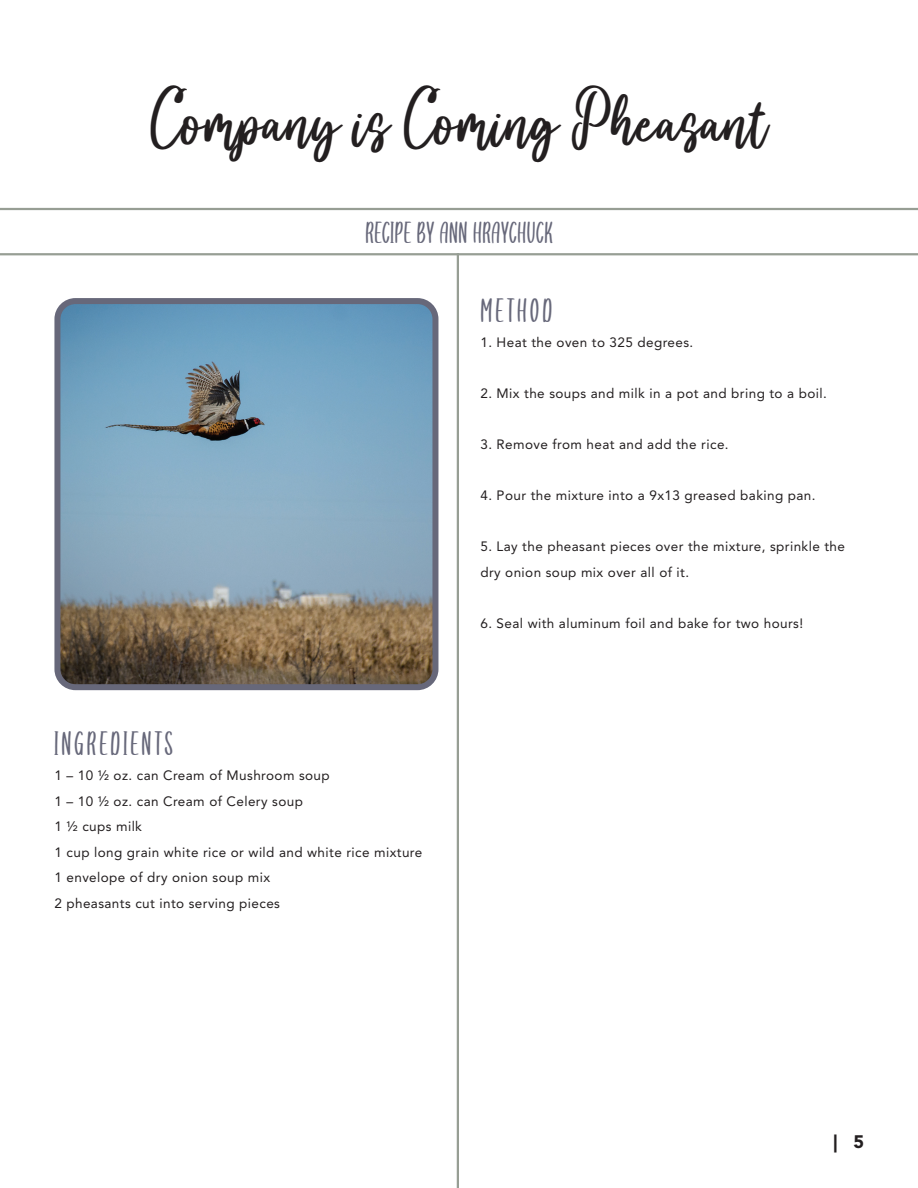
<style>
.page{position:relative;width:918px;height:1188px;background:#fff}
.page>*{position:absolute;margin:0;border:0;box-sizing:border-box;transform-origin:0 0}
.t1{font:39.9px "youaremyeverythinkscriptfo";color:#231f20}
.t2{font:900 18px "Avenir LT Std";color:#231f20}
.t3{font:15px "youaremyeverythinkdisplayf";letter-spacing:.2em;color:#67687a}
.t4{font:13.5px/25.5px "Avenir LT Std";letter-spacing:.03em;color:#231f20}
.t5{font:13.5px "youaremyeverythinkdisplayf";letter-spacing:.04em;color:#67687a}
</style>
<div class="page">
<img style="left:61px;top:305px;width:370px;height:378px">
<div style="left:54px;top:298px;width:384px;height:392px;border:6px solid #67687a;border-radius:18px"></div>
<hr style="left:0;top:208px;width:918px;height:2px;background:#979e94">
<hr style="left:0;top:253px;width:918px;height:2px;background:#979e94">
<hr style="left:457px;top:253px;width:2px;height:935px;background:#979e94">
<h1 class="t1" style="left:151px;top:104px;width:618px">Company is Coming Pheasant</h1>
<p class="t5" style="left:366px;top:230px;width:189px">RECIPE BY ANN HRAYCHUCK</p>
<p class="t3" style="left:480px;top:308px;width:73px">METHOD</p>
<p class="t4" style="left:480px;top:330px;width:214px">1. Heat the oven to 325 degrees.</p>
<p class="t4" style="left:480px;top:381px;width:348px">2. Mix the soups and milk in a pot and bring to a boil.</p>
<p class="t4" style="left:480px;top:432px;width:250px">3. Remove from heat and add the rice.</p>
<p class="t3" style="left:54px;top:741px;width:120px">INGREDIENTS</p>
<p class="t4" style="left:54px;top:763px;width:369px">1 – 10 ½ oz. can Cream of Mushroom soup<br>1 – 10 ½ oz. can Cream of Celery soup<br>1 ½ cups milk<br>1 cup long grain white rice or wild and white rice mixture 1 envelope of dry onion soup mix<br>2 pheasants cut into serving pieces</p>
<p class="t4" style="left:480px;top:483px;width:337px">4. Pour the mixture into a 9x13 greased baking pan.</p>
<p class="t4" style="left:480px;top:534px;width:366px">5. Lay the pheasant pieces over the mixture, sprinkle the dry onion soup mix over all of it.</p>
<p class="t4" style="left:480px;top:610px;width:324px">6. Seal with aluminum foil and bake for two hours!</p>
<h2 class="t2" style="left:833px;top:1130px;width:32px">| 5</h2>
</div>
